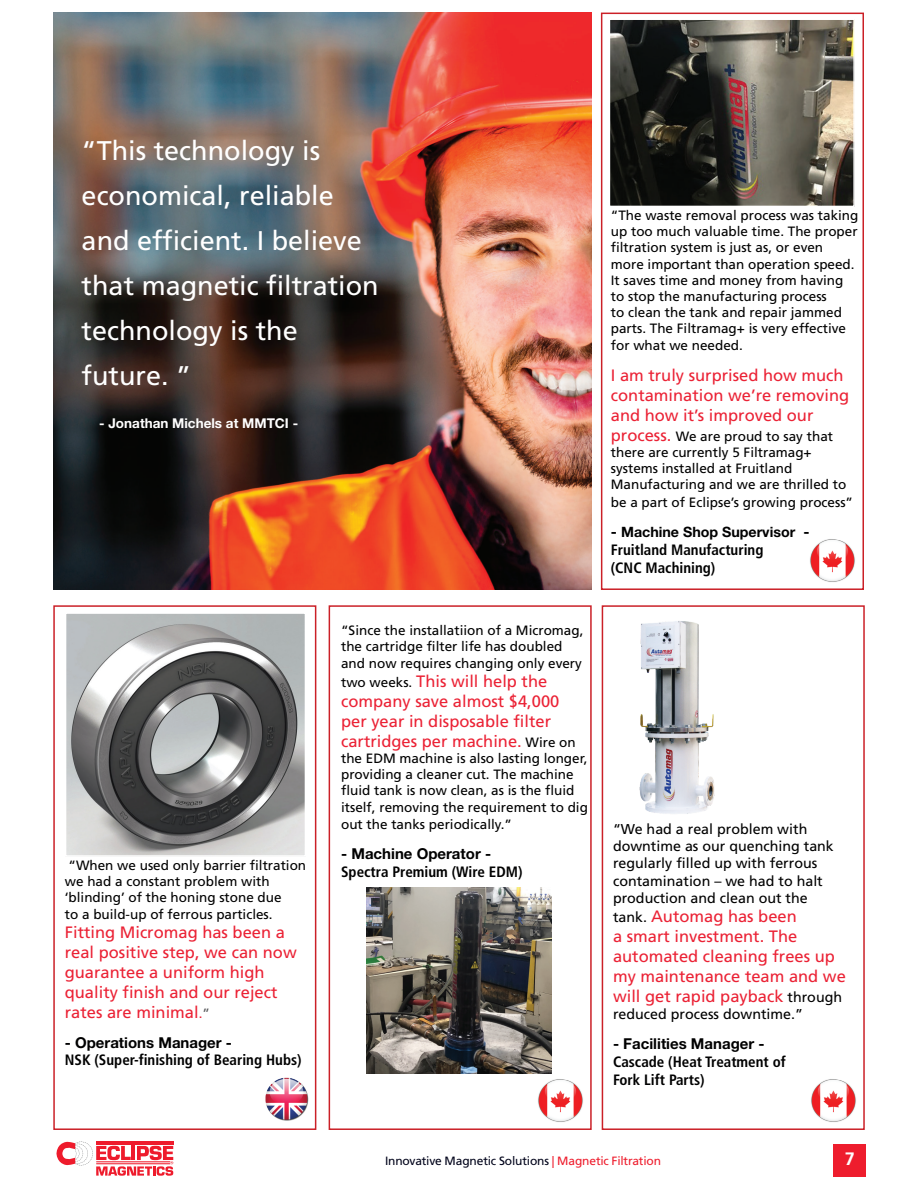
<style>
.page{position:relative;width:918px;height:1188px;background:#fff}
.page>*{position:absolute;margin:0;border:0;box-sizing:border-box;transform-origin:0 0}
.t1{font:27px/45px "Frutiger";color:#fff}
.t2{font:700 18px "Frutiger";color:#fff}
.t3{font:16.5px/19.8px "Frutiger";color:#eb2235}
.t4{font:700 condensed 15px/18px "Frutiger";color:#000001}
.t5{font:700 15px "Helvetica Neue";color:#000001}
.t6{font:14.25px/17.1px "Frutiger";color:#000001}
.t7{font:700 14.25px "Helvetica Neue";color:#000001}
.t8{font:13.5px/16.2px "Frutiger";color:#000001}
.t9{font:700 13.5px "Helvetica Neue";color:#fff}
.t10{font:12px "Frutiger";letter-spacing:-.015em;color:#00031a}
.s1{font-size:13.5px}
.s2{font-size:13.5px;color:#57585a}
.s3{font-size:13.5px;color:#000001}
.s4{font-size:16.5px;color:#eb2235}
.s5{font-size:15px}
.s6{font-size:14.25px;color:#000001}
.s7{color:#ee1d2d}
</style>
<div class="page">
<svg style="left:56px;top:1142px;width:117px;height:34px"></svg>
<div style="left:833px;top:1144px;width:32px;height:33px;background:#ee1d2d"></div>
<img style="left:53px;top:13px;width:539px;height:577px">
<img style="left:68px;top:615px;width:235px;height:239px">
<div style="left:65px;top:612px;width:241px;height:245px;border:2px solid #fff"></div>
<img style="left:639px;top:621px;width:76px;height:193px">
<div style="left:601px;top:616px;width:223px;height:218px;border:1px solid #fff;border-radius:7px"></div>
<img style="left:612px;top:21px;width:240px;height:183px">
<div style="left:609px;top:18px;width:246px;height:189px;border:2px solid #fff"></div>
<div style="left:53px;top:605px;width:263px;height:525px;border:2px solid #cb2027"></div>
<div style="left:329px;top:605px;width:263px;height:525px;border:2px solid #cb2027"></div>
<div style="left:602px;top:605px;width:263px;height:525px;border:2px solid #cb2027"></div>
<div style="left:601px;top:13px;width:263px;height:577px;border:2px solid #cb2027"></div>
<img style="left:265px;top:1077px;width:44px;height:44px">
<img style="left:811px;top:1077px;width:54px;height:47px">
<img style="left:810px;top:538px;width:54px;height:46px">
<img style="left:538px;top:1077px;width:54px;height:47px">
<img style="left:366px;top:888px;width:186px;height:185px">
<h1 class="t1" style="left:82px;top:128px;width:299px">“This technology is economical, reliable and efficient. I believe that magnetic filtration technology is the future. ”</h1>
<p class="t9" style="left:99px;top:412px;width:200px">- Jonathan Michels at MMTCI -</p>
<p class="t8" style="left:65px;top:857px;width:243px">“When we used only barrier filtration we had a constant problem with ‘blinding’ of the honing stone due<br>to a build-up of ferrous particles.</p>
<p class="t3" style="left:65px;top:923px;width:233px">Fitting Micromag has been a real positive step, we can now guarantee a uniform high quality finish and our reject rates are minimal<span class="s1">.</span><span class="s2">”</span></p>
<p class="t5" style="left:65px;top:1031px;width:169px">- Operations Manager -</p>
<p class="t4" style="left:65px;top:1051px;width:238px">NSK (Super-finishing of Bearing Hubs)</p>
<p class="t8" style="left:341px;top:622px;width:244px">“Since the installatiion of a Micromag, the cartridge filter life has doubled and now requires changing only every</p>
<p class="t3" style="left:341px;top:672px;width:236px"><span class="s3">two weeks.</span> This will help the company save almost $4,000 per year in disposable filter cartridges per machine. <span class="s3">Wire on</span></p>
<p class="t8" style="left:341px;top:750px;width:248px">the EDM machine is also lasting longer, providing a cleaner cut. The machine fluid tank is now clean, as is the fluid itself, removing the requirement to dig out the tanks periodically.”</p>
<p class="t5" style="left:341px;top:842px;width:151px">- Machine Operator -</p>
<p class="t4" style="left:341px;top:863px;width:183px">Spectra Premium (Wire EDM)</p>
<p class="t8" style="left:611px;top:207px;width:249px">“The waste removal process was taking up too much valuable time. The proper filtration system is just as, or even more important than operation speed.<br>It saves time and money from having to stop the manufacturing process<br>to clean the tank and repair jammed parts. The Filtramag+ is very effective for what we needed.</p>
<p class="t3" style="left:611px;top:366px;width:240px">I am truly surprised how much contamination we’re removing and how it’s improved our</p>
<p class="t8" style="left:611px;top:428px;width:244px"><span class="s4">process.</span> We are proud to say that there are currently 5 Filtramag+ systems installed at Fruitland Manufacturing and we are thrilled to be a part of Eclipse’s growing process”</p>
<p class="t7" style="left:611px;top:520px;width:200px"><span class="s5">-</span> Machine Shop Supervisor <span class="s5">-</span></p>
<p class="t4" style="left:611px;top:540px;width:154px">Fruitland Manufacturing (CNC Machining)</p>
<p class="t6" style="left:613px;top:821px;width:222px">“We had a real problem with downtime as our quenching tank regularly filled up with ferrous contamination – we had to halt production and clean out the</p>
<p class="t3" style="left:613px;top:907px;width:234px"><span class="s6">tank.</span> Automag has been<br>a smart investment. The automated cleaning frees up my maintenance team and we will get rapid payback <span class="s6">through</span></p>
<p class="t6" style="left:613px;top:1005px;width:192px">reduced process downtime.”</p>
<p class="t5" style="left:613px;top:1032px;width:153px">- Facilities Manager -</p>
<p class="t4" style="left:613px;top:1053px;width:174px">Cascade (Heat Treatment of<br>Fork Lift Parts)</p>
<p class="t10" style="left:385px;top:1153px;width:278px">Innovative Magnetic Solutions <span class="s7">| Magnetic Filtration</span></p>
<h2 class="t2" style="left:845px;top:1149px;width:12px">7</h2>
</div>
